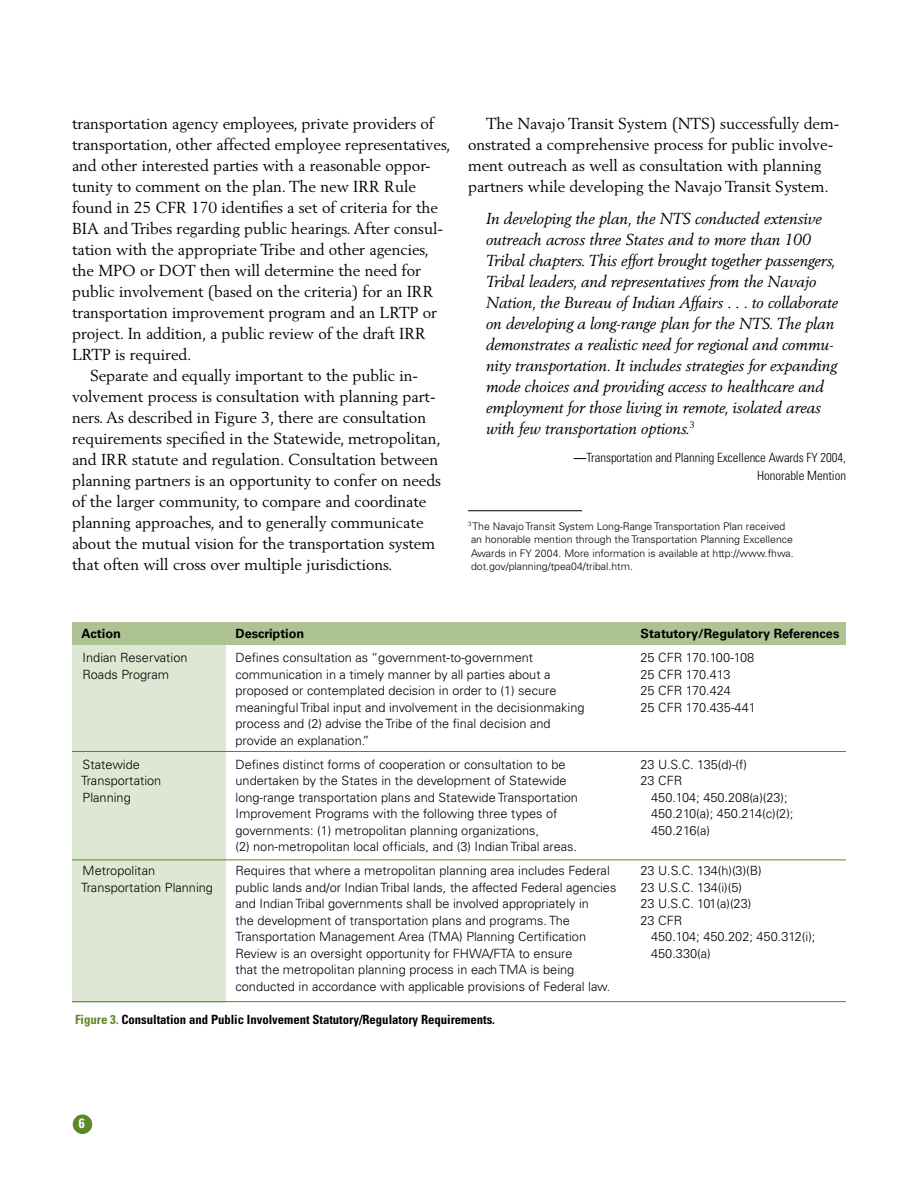
<style>
.page{position:relative;width:918px;height:1188px;background:#fff}
.page>*{position:absolute;margin:0;border:0;box-sizing:border-box;transform-origin:0 0}
.t1{font:15.75px/21px "Berling";color:#000}
.t2{font:italic 15.75px/21px "Berling";color:#000}
.t3{font:700 condensed 13.5px "Univers";color:#fff}
.t4{font:300 12.75px/16.5px "Univers";color:#000}
.t5{font:700 condensed 12.75px "Univers";color:#000}
.t6{font:300 condensed 12.75px/18px "Univers";color:#000;text-align:right}
.t7{font:700 12.75px "Univers";color:#000}
.t8{font:300 10.5px/13.5px "Univers";color:#000}
.s1{font-weight:700}
.s2{color:#5c8727}
</style>
<div class="page">
<div style="left:72px;top:643px;width:154px;height:360px;background:#dee7d4"></div>
<div style="left:72px;top:622px;width:774px;height:23px;background:#adc393"></div>
<div style="left:73px;top:1114px;width:19px;height:20px;background:#5c8727;border-radius:50%"></div>
<hr style="left:72px;top:751px;width:774px;height:1px;background:#5c8727">
<hr style="left:72px;top:860px;width:774px;height:1px;background:#5c8727">
<hr style="left:72px;top:1001px;width:774px;height:1px;background:#5c8727">
<hr style="left:468px;top:510px;width:114px;height:1px;background:#000">
<p class="t1" style="left:72px;top:113px;width:364px">transportation agency employees, private providers of</p>
<p class="t1" style="left:72px;top:134px;width:380px">transportation, other affected employee representatives,</p>
<p class="t1" style="left:72px;top:155px;width:360px">and other interested parties with a reasonable oppor-</p>
<p class="t1" style="left:72px;top:176px;width:346px">tunity to comment on the plan. The new IRR Rule</p>
<p class="t1" style="left:72px;top:197px;width:368px">found in 25 CFR 170 identifies a set of criteria for the</p>
<p class="t1" style="left:72px;top:218px;width:373px">BIA and Tribes regarding public hearings. After consul-</p>
<p class="t1" style="left:72px;top:239px;width:359px">tation with the appropriate Tribe and other agencies,</p>
<p class="t1" style="left:72px;top:260px;width:351px">the MPO or DOT then will determine the need for</p>
<p class="t1" style="left:72px;top:281px;width:363px">public involvement (based on the criteria) for an IRR</p>
<p class="t1" style="left:72px;top:302px;width:367px">transportation improvement program and an LRTP or</p>
<p class="t1" style="left:72px;top:323px;width:356px">project. In addition, a public review of the draft IRR</p>
<p class="t1" style="left:72px;top:344px;width:121px">LRTP is required.</p>
<p class="t1" style="left:90px;top:365px;width:330px">Separate and equally important to the public in-</p>
<p class="t1" style="left:72px;top:386px;width:365px">volvement process is consultation with planning part-</p>
<p class="t1" style="left:72px;top:407px;width:356px">ners. As described in Figure 3, there are consultation</p>
<p class="t1" style="left:72px;top:428px;width:370px">requirements specified in the Statewide, metropolitan,</p>
<p class="t1" style="left:72px;top:449px;width:368px">and IRR statute and regulation. Consultation between</p>
<p class="t1" style="left:72px;top:470px;width:371px">planning partners is an opportunity to confer on needs</p>
<p class="t1" style="left:72px;top:491px;width:356px">of the larger community, to compare and coordinate</p>
<p class="t1" style="left:72px;top:512px;width:353px">planning approaches, and to generally communicate</p>
<p class="t1" style="left:72px;top:533px;width:365px">about the mutual vision for the transportation system</p>
<p class="t1" style="left:72px;top:554px;width:322px">that often will cross over multiple jurisdictions.</p>
<p class="t1" style="left:468px;top:113px;width:373px;text-indent:18px">The Navajo Transit System (NTS) successfully dem&shy;onstrated a comprehensive process for public involve&shy;ment outreach as well as consultation with planning partners while developing the Navajo Transit System.</p>
<p class="t2" style="left:486px;top:208px;width:354px">In developing the plan, the NTS conducted extensive outreach across three States and to more than 100<br>Tribal chapters. This effort brought together passengers, Tribal leaders, and representatives from the Navajo Nation, the Bureau of Indian Affairs . . . to collaborate on developing a long-range plan for the NTS. The plan demonstrates a realistic need for regional and commu&shy;nity transportation. It includes strategies for expanding mode choices and providing access to healthcare and employment for those living in remote, isolated areas with few transportation options.<sup>3</sup></p>
<p class="t6" style="left:574px;top:449px;width:274px"><span class="s1">—</span>Transportation and Planning Excellence Awards FY 2004,<br>Honorable Mention</p>
<p class="t8" style="left:468px;top:519px;width:327px"><sup>3</sup> The Navajo Transit System Long-Range Transportation Plan received an honorable mention through the Transportation Planning Excellence Awards in FY 2004. More information is available at http://www.fhwa. dot.gov/planning/tpea04/tribal.htm.</p>
<p class="t7" style="left:82px;top:626px;width:41px">Action</p>
<p class="t7" style="left:236px;top:626px;width:70px">Description</p>
<p class="t7" style="left:641px;top:626px;width:200px">Statutory/Regulatory References</p>
<p class="t4" style="left:83px;top:649px;width:106px">Indian Reservation</p>
<p class="t4" style="left:236px;top:649px;width:299px">Defines consultation as “government-to-government</p>
<p class="t4" style="left:641px;top:649px;width:115px">25 CFR 170.100-108</p>
<p class="t4" style="left:83px;top:666px;width:88px">Roads Program</p>
<p class="t4" style="left:236px;top:666px;width:317px">communication in a timely manner by all parties about a</p>
<p class="t4" style="left:641px;top:666px;width:91px">25 CFR 170.413</p>
<p class="t4" style="left:236px;top:682px;width:323px">proposed or contemplated decision in order to (1) secure</p>
<p class="t4" style="left:641px;top:682px;width:92px">25 CFR 170.424</p>
<p class="t4" style="left:236px;top:699px;width:351px">meaningful Tribal input and involvement in the decisionmaking</p>
<p class="t4" style="left:641px;top:699px;width:117px">25 CFR 170.435-441</p>
<p class="t4" style="left:236px;top:715px;width:317px">process and (2) advise the Tribe of the final decision and provide an explanation.”</p>
<p class="t4" style="left:83px;top:756px;width:59px">Statewide</p>
<p class="t4" style="left:236px;top:756px;width:332px">Defines distinct forms of cooperation or consultation to be</p>
<p class="t4" style="left:641px;top:756px;width:108px">23 U.S.C. 135(d)-(f)</p>
<p class="t4" style="left:81px;top:772px;width:82px">Transportation</p>
<p class="t4" style="left:236px;top:772px;width:333px">undertaken by the States in the development of Statewide</p>
<p class="t4" style="left:641px;top:772px;width:43px">23 CFR</p>
<p class="t4" style="left:83px;top:789px;width:50px">Planning</p>
<p class="t4" style="left:236px;top:789px;width:344px">long-range transportation plans and Statewide Transportation</p>
<p class="t4" style="left:651px;top:789px;width:138px">450.104; 450.208(a)(23);</p>
<p class="t4" style="left:236px;top:805px;width:324px">Improvement Programs with the following three types of</p>
<p class="t4" style="left:651px;top:805px;width:144px">450.210(a); 450.214(c)(2);</p>
<p class="t4" style="left:236px;top:822px;width:305px">governments: (1) metropolitan planning organizations,</p>
<p class="t4" style="left:651px;top:822px;width:60px">450.216(a)</p>
<p class="t4" style="left:236px;top:838px;width:343px">(2) non-metropolitan local officials, and (3) Indian Tribal areas.</p>
<p class="t4" style="left:83px;top:862px;width:74px">Metropolitan</p>
<p class="t4" style="left:236px;top:862px;width:376px">Requires that where a metropolitan planning area includes Federal</p>
<p class="t4" style="left:641px;top:862px;width:123px">23 U.S.C. 134(h)(3)(B)</p>
<p class="t4" style="left:81px;top:879px;width:133px">Transportation Planning</p>
<p class="t4" style="left:236px;top:879px;width:382px">public lands and/or Indian Tribal lands, the affected Federal agencies</p>
<p class="t4" style="left:641px;top:879px;width:103px">23 U.S.C. 134(i)(5)</p>
<p class="t4" style="left:236px;top:895px;width:355px">and Indian Tribal governments shall be involved appropriately in</p>
<p class="t4" style="left:641px;top:895px;width:112px">23 U.S.C. 101(a)(23)</p>
<p class="t4" style="left:236px;top:912px;width:336px">the development of transportation plans and programs. The</p>
<p class="t4" style="left:641px;top:912px;width:43px">23 CFR</p>
<p class="t4" style="left:236px;top:928px;width:352px">Transportation Management Area (TMA) Planning Certification</p>
<p class="t4" style="left:651px;top:928px;width:166px">450.104; 450.202; 450.312(i);</p>
<p class="t4" style="left:236px;top:945px;width:339px">Review is an oversight opportunity for FHWA/FTA to ensure</p>
<p class="t4" style="left:651px;top:945px;width:61px">450.330(a)</p>
<p class="t4" style="left:236px;top:961px;width:376px">that the metropolitan planning process in each TMA is being conducted in accordance with applicable provisions of Federal law.</p>
<p class="t5" style="left:75px;top:1012px;width:422px"><span class="s2">Figure 3.</span> Consultation and Public Involvement Statutory/Regulatory Requirements.</p>
<p class="t3" style="left:79px;top:1115px;width:7px">6</p>
</div>
